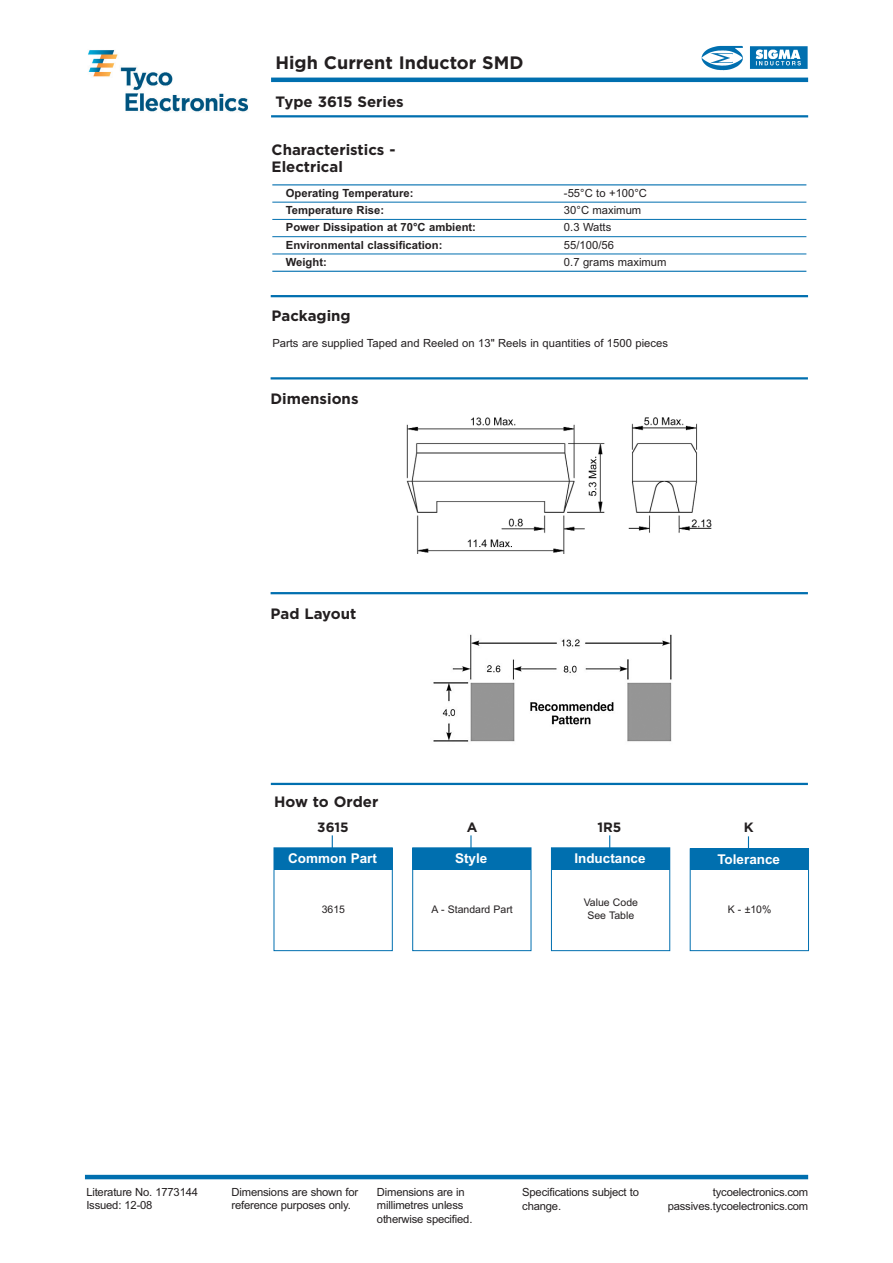
<style>
.page{position:relative;width:893px;height:1263px;background:#fff}
.page>*{position:absolute;margin:0;border:0;box-sizing:border-box;transform-origin:0 0}
.t1{font:700 18px "Gotham";color:#231f20}
.t2{font:700 15px/16.5px "Gotham";color:#231f20}
.t3{font:13.5px "Arial Bold MS";color:#fff}
.t4{font:700 13.5px "Gotham";color:#231f20}
.t5{font:11.25px/13.5px "Arial MS";letter-spacing:-.015em;color:#231f20}
.t6{font:11.25px "Arial Bold MS";color:#231f20}
.t7{font:10.5px/12.6px "Arial MS";color:#231f20;text-align:center}
</style>
<div class="page">
<hr style="left:271px;top:78px;width:537px;height:4px;background:#006faf">
<hr style="left:271px;top:115px;width:537px;height:2px;background:#006faf">
<hr style="left:85px;top:1175px;width:723px;height:4px;background:#006faf">
<img style="left:702px;top:46px;width:106px;height:25px">
<hr style="left:272px;top:184px;width:534px;height:1px;background:#006faf">
<hr style="left:272px;top:202px;width:534px;height:1px;background:#006faf">
<hr style="left:272px;top:219px;width:534px;height:1px;background:#006faf">
<hr style="left:272px;top:236px;width:534px;height:1px;background:#006faf">
<hr style="left:272px;top:254px;width:534px;height:1px;background:#006faf">
<hr style="left:272px;top:271px;width:534px;height:1px;background:#006faf">
<hr style="left:271px;top:377px;width:537px;height:3px;background:#006faf">
<hr style="left:271px;top:783px;width:537px;height:2px;background:#006faf">
<div style="left:274px;top:847px;width:119px;height:104px;border:1px solid #006faf"></div>
<div style="left:274px;top:848px;width:118px;height:21px;background:#006faf"></div>
<svg style="left:332px;top:835px;width:1px;height:13px"></svg>
<div style="left:412px;top:847px;width:119px;height:104px;border:1px solid #006faf"></div>
<div style="left:413px;top:848px;width:118px;height:21px;background:#006faf"></div>
<svg style="left:470px;top:835px;width:1px;height:13px"></svg>
<div style="left:551px;top:847px;width:119px;height:104px;border:1px solid #006faf"></div>
<div style="left:551px;top:848px;width:119px;height:21px;background:#006faf"></div>
<svg style="left:609px;top:835px;width:1px;height:13px"></svg>
<div style="left:690px;top:848px;width:119px;height:103px;border:1px solid #006faf"></div>
<div style="left:690px;top:849px;width:118px;height:21px;background:#006faf"></div>
<svg style="left:748px;top:836px;width:1px;height:13px"></svg>
<img style="left:406px;top:417px;width:306px;height:136px">
<img style="left:88px;top:50px;width:160px;height:62px">
<hr style="left:271px;top:592px;width:537px;height:2px;background:#006faf">
<img style="left:433px;top:634px;width:239px;height:108px">
<hr style="left:271px;top:295px;width:537px;height:2px;background:#006faf">
<h1 class="t1" style="left:275px;top:56px;width:250px">High Current Inductor SMD</h1>
<h2 class="t2" style="left:275px;top:94px;width:130px">Type 3615 Series</h2>
<h2 class="t2" style="left:272px;top:143px;width:125px">Characteristics -<br>Electrical</h2>
<p class="t6" style="left:286px;top:189px;width:129px">Operating Temperature:</p>
<p class="t5" style="left:564px;top:187px;width:85px">-55°C to +100°C</p>
<p class="t6" style="left:286px;top:206px;width:100px">Temperature Rise:</p>
<p class="t5" style="left:564px;top:204px;width:79px">30°C maximum</p>
<p class="t6" style="left:286px;top:223px;width:192px">Power Dissipation at 70°C ambient:</p>
<p class="t5" style="left:564px;top:222px;width:49px">0.3 Watts</p>
<p class="t6" style="left:286px;top:240px;width:158px">Environmental classification:</p>
<p class="t5" style="left:564px;top:239px;width:52px">55/100/56</p>
<p class="t6" style="left:286px;top:258px;width:43px">Weight:</p>
<p class="t5" style="left:564px;top:256px;width:104px">0.7 grams maximum</p>
<h2 class="t2" style="left:272px;top:309px;width:81px">Packaging</h2>
<p class="t5" style="left:272px;top:337px;width:397px">Parts are supplied Taped and Reeled on 13" Reels in quantities of 1500 pieces</p>
<h2 class="t2" style="left:271px;top:391px;width:89px">Dimensions</h2>
<h2 class="t2" style="left:271px;top:606px;width:87px">Pad Layout</h2>
<h2 class="t2" style="left:274px;top:795px;width:106px">How to Order</h2>
<p class="t4" style="left:317px;top:822px;width:33px">3615</p>
<p class="t4" style="left:467px;top:822px;width:12px">A</p>
<p class="t4" style="left:597px;top:822px;width:25px">1R5</p>
<p class="t4" style="left:744px;top:822px;width:11px">K</p>
<p class="t3" style="left:288px;top:854px;width:90px">Common Part</p>
<p class="t3" style="left:455px;top:854px;width:34px">Style</p>
<p class="t3" style="left:574px;top:854px;width:73px">Inductance</p>
<p class="t3" style="left:717px;top:855px;width:64px">Tolerance</p>
<p class="t7" style="left:584px;top:897px;width:56px">Value Code<br>See Table</p>
<p class="t7" style="left:431px;top:904px;width:83px">A - Standard Part</p>
<p class="t7" style="left:322px;top:904px;width:25px">3615</p>
<p class="t7" style="left:728px;top:904px;width:45px">K - ±10%</p>
<p class="t5" style="left:86px;top:1186px;width:113px">Literature No. 1773144<br>Issued: 12-08</p>
<p class="t5" style="left:232px;top:1186px;width:128px">Dimensions are shown for reference purposes only.</p>
<p class="t5" style="left:377px;top:1186px;width:97px">Dimensions are in millimetres unless otherwise specified.</p>
<p class="t5" style="left:522px;top:1186px;width:118px;line-height:14.2px">Specifications subject to change.</p>
<p class="t5" style="left:668px;top:1186px;width:142px;line-height:14.2px;text-align:right">tycoelectronics.com passives.tycoelectronics.com</p>
</div>
